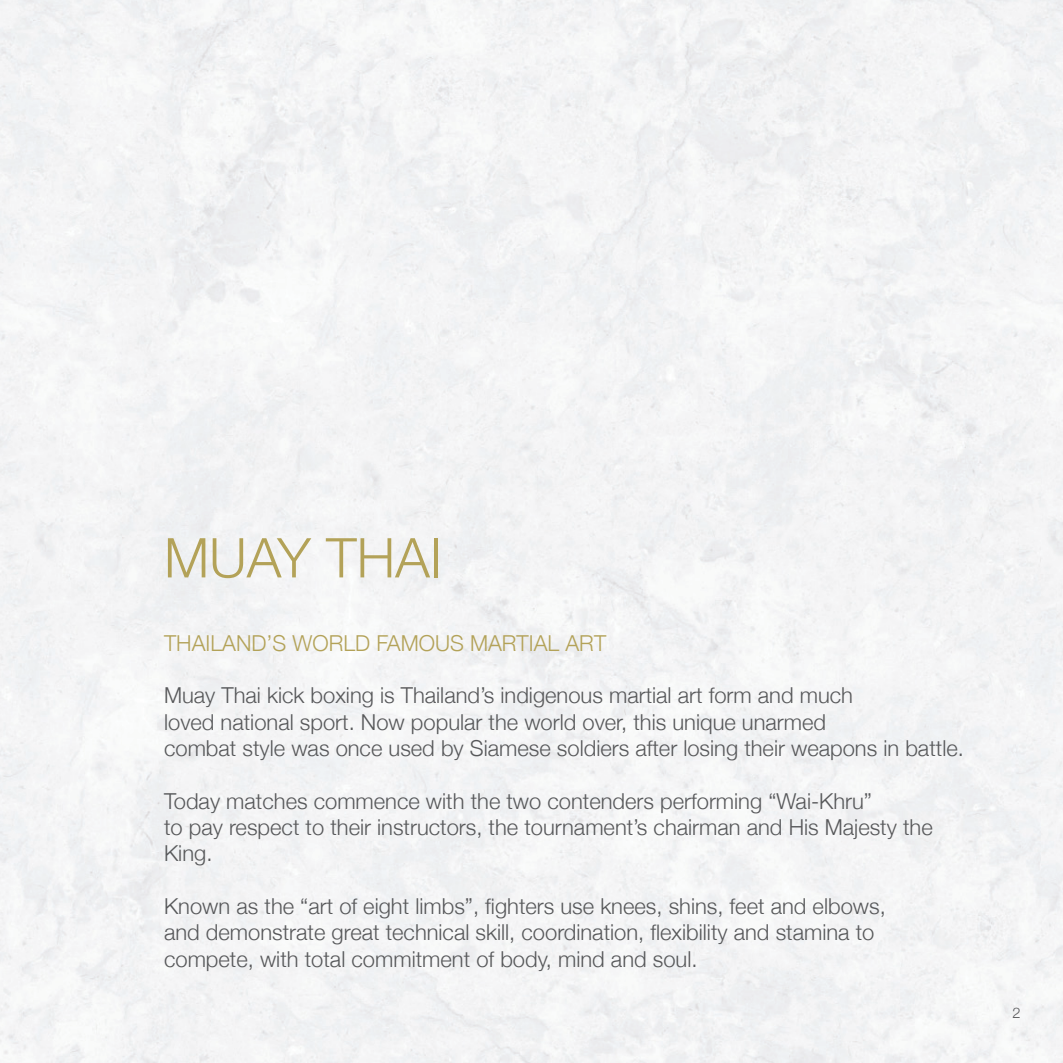
<style>
.page{position:relative;width:1063px;height:1063px;background:#fff}
.page>*{position:absolute;margin:0;border:0;box-sizing:border-box;transform-origin:0 0}
.t1{font:300 55px "Helvetica Neue";color:#b3a258}
.t2{font:300 22px/26.2px "Helvetica Neue";color:#57585a}
.t3{font:300 22px "Helvetica Neue";color:#b3a258}
.t4{font:300 14.75px "Helvetica Neue";color:#57585a}
</style>
<div class="page">
<h1 class="t1" style="left:164px;top:513px;width:279px">MUAY THAI</h1>
<p class="t3" style="left:164px;top:625px;width:444px">THAILAND’S WORLD FAMOUS MARTIAL ART</p>
<p class="t2" style="left:164px;top:681px;width:801px">Muay Thai kick boxing is Thailand’s indigenous martial art form and much<br>loved national sport. Now popular the world over, this unique unarmed<br>combat style was once used by Siamese soldiers after losing their weapons in battle.</p>
<p class="t2" style="left:164px;top:786px;width:770px">Today matches commence with the two contenders performing “Wai-Khru”<br>to pay respect to their instructors, the tournament’s chairman and His Majesty the<br>King.</p>
<p class="t2" style="left:164px;top:891px;width:723px">Known as the “art of eight limbs”, fighters use knees, shins, feet and elbows, and demonstrate great technical skill, coordination, flexibility and stamina to compete, with total commitment of body, mind and soul.</p>
<p class="t4" style="left:1012px;top:1000px;width:10px">2</p>
</div>
